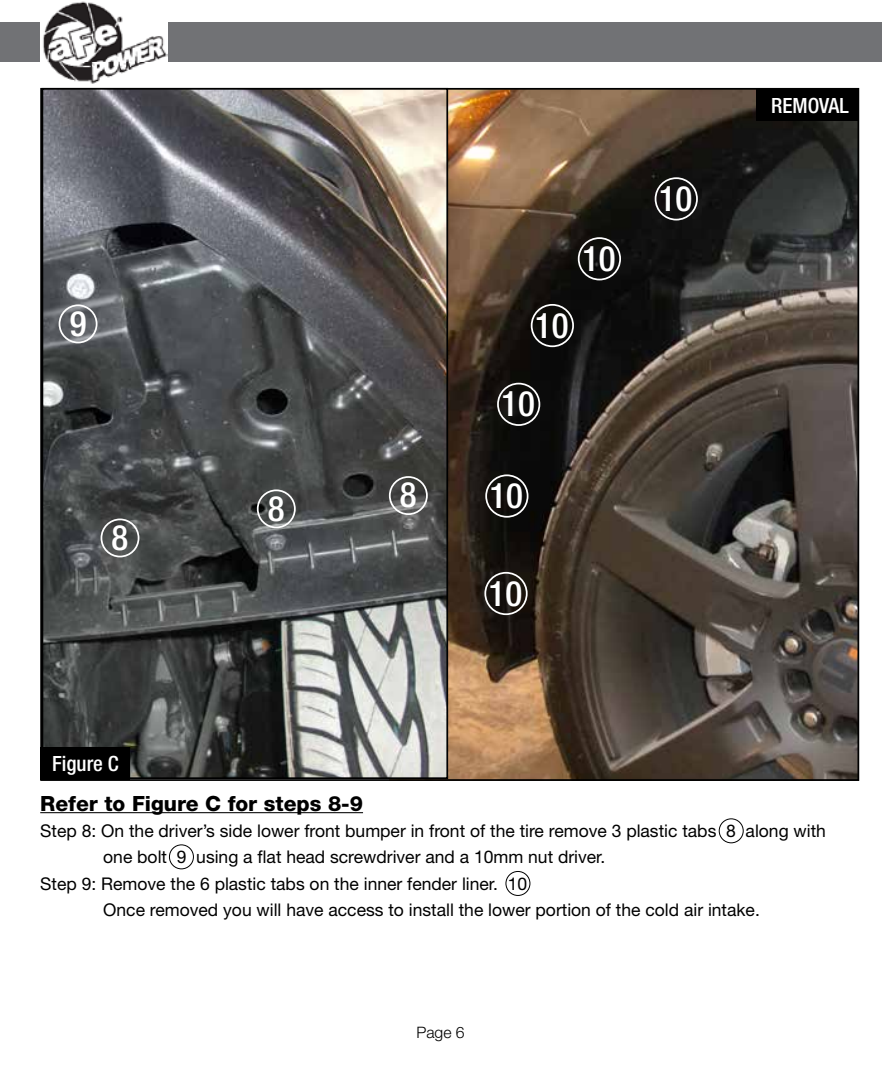
<style>
.page{position:relative;width:882px;height:1071px;background:#fff}
.page>*{position:absolute;margin:0;border:0;box-sizing:border-box;transform-origin:0 0}
.t1{font:500 condensed 35px "Helvetica Neue";color:#fff}
.t2{font:800 21px "Helvetica Neue";color:#000}
.t3{font:500 condensed 21px "Helvetica Neue";color:#fff}
.t4{font:17.5px "Helvetica Neue";color:#000}
.t5{font:300 15.75px "Helvetica Neue";color:#000}
</style>
<div class="page">
<div style="left:0;top:23px;width:882px;height:39px;background:#717275"></div>
<img style="left:40px;top:1px;width:127px;height:83px">
<img style="left:448px;top:91px;width:408px;height:687px">
<img style="left:45px;top:91px;width:400px;height:685px">
<div style="left:42px;top:88px;width:406px;height:691px;border:2px solid #000"></div>
<hr style="left:40px;top:812px;width:323px;height:1px;background:#000">
<div style="left:40px;top:747px;width:90px;height:33px;background:#000"></div>
<div style="left:756px;top:88px;width:103px;height:33px;background:#000"></div>
<div style="left:101px;top:519px;width:38px;height:38px;border:2px solid #fff;border-radius:50%"></div>
<div style="left:257px;top:489px;width:39px;height:39px;border:2px solid #fff;border-radius:50%"></div>
<div style="left:484px;top:572px;width:44px;height:43px;border:2px solid #fff;border-radius:50%"></div>
<div style="left:485px;top:474px;width:43px;height:44px;border:2px solid #fff;border-radius:50%"></div>
<div style="left:497px;top:383px;width:43px;height:43px;border:2px solid #fff;border-radius:50%"></div>
<div style="left:531px;top:304px;width:43px;height:43px;border:2px solid #fff;border-radius:50%"></div>
<div style="left:578px;top:237px;width:43px;height:43px;border:2px solid #fff;border-radius:50%"></div>
<div style="left:655px;top:177px;width:43px;height:43px;border:2px solid #fff;border-radius:50%"></div>
<div style="left:59px;top:305px;width:39px;height:38px;border:2px solid #fff;border-radius:50%"></div>
<div style="left:389px;top:476px;width:39px;height:39px;border:2px solid #fff;border-radius:50%"></div>
<div style="left:719px;top:818px;width:25px;height:25px;border:1px solid #000;border-radius:50%"></div>
<div style="left:169px;top:844px;width:25px;height:25px;border:1px solid #000;border-radius:50%"></div>
<div style="left:506px;top:871px;width:24px;height:25px;border:1px solid #000;border-radius:50%"></div>
<h1 class="t1" style="left:70px;top:303px;width:18px">9</h1>
<h1 class="t1" style="left:112px;top:517px;width:18px">8</h1>
<p class="t3" style="left:52px;top:751px;width:68px">Figure C</p>
<h1 class="t1" style="left:268px;top:488px;width:18px">8</h1>
<h1 class="t1" style="left:400px;top:474px;width:18px">8</h1>
<h1 class="t1" style="left:582px;top:238px;width:35px">10</h1>
<h1 class="t1" style="left:535px;top:304px;width:35px">10</h1>
<h1 class="t1" style="left:501px;top:383px;width:35px">10</h1>
<h1 class="t1" style="left:489px;top:475px;width:35px">10</h1>
<h1 class="t1" style="left:489px;top:572px;width:35px">10</h1>
<h1 class="t1" style="left:659px;top:178px;width:35px">10</h1>
<p class="t3" style="left:771px;top:93px;width:79px">REMOVAL</p>
<p class="t2" style="left:40px;top:791px;width:324px">Refer to Figure C for steps 8-9</p>
<p class="t4" style="left:40px;top:820px;width:787px">Step 8: On the driver’s side lower front bumper in front of the tire remove 3 plastic tabs 8 along with</p>
<p class="t4" style="left:103px;top:847px;width:504px">one bolt 9 using a flat head screwdriver and a 10mm nut driver.</p>
<p class="t4" style="left:40px;top:873px;width:488px">Step 9: Remove the 6 plastic tabs on the inner fender liner. 10</p>
<p class="t4" style="left:103px;top:899px;width:658px">Once removed you will have access to install the lower portion of the cold air intake.</p>
<p class="t5" style="left:416px;top:1023px;width:50px">Page 6</p>
</div>
